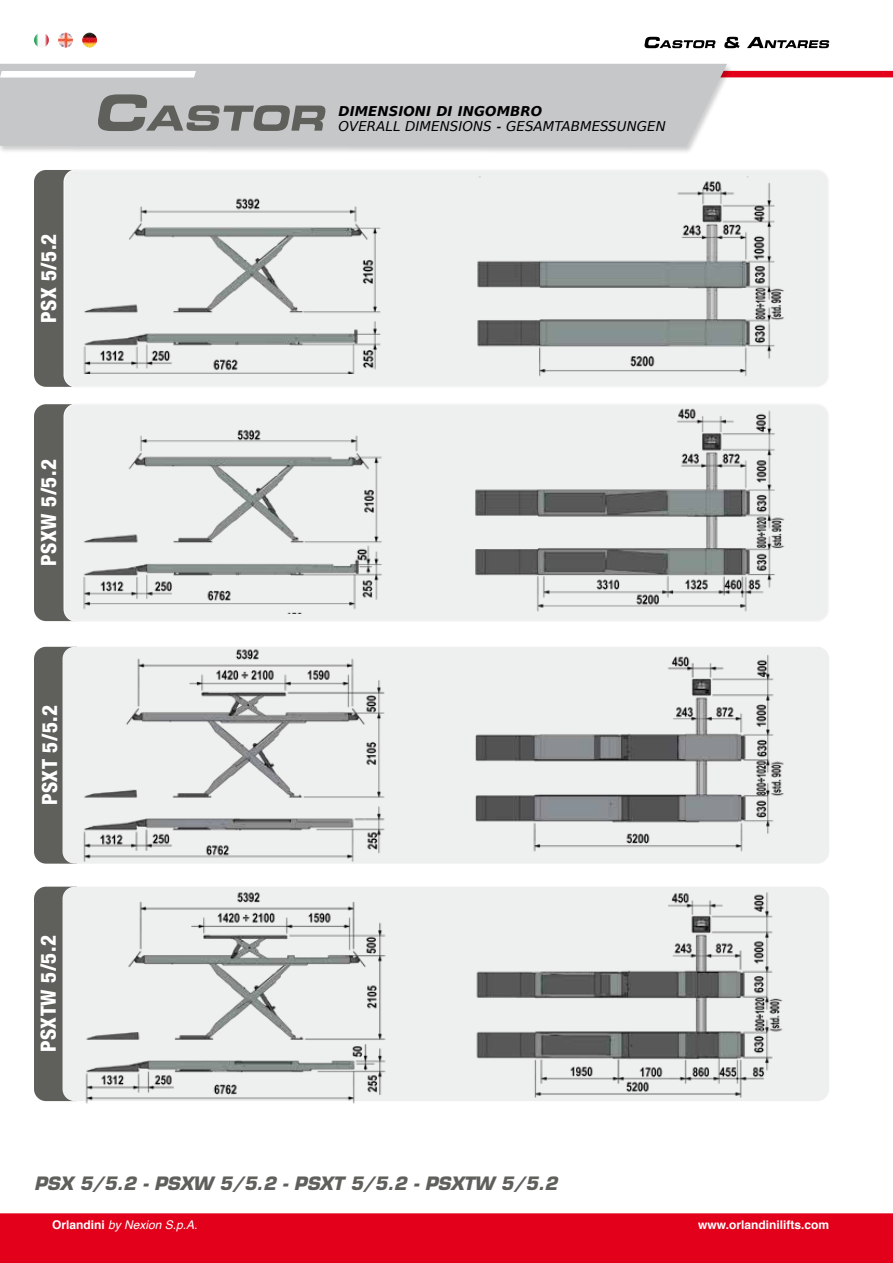
<style>
.page{position:relative;width:893px;height:1263px;background:#fff}
.page>*{position:absolute;margin:0;border:0;box-sizing:border-box;transform-origin:0 0}
.t1{font:800 condensed 21px "Helvetica Neue LT Std";letter-spacing:.02em;color:#fff}
.t2{font:italic 700 18px "Eurostile LT Std";color:#5f605c}
.t3{font:italic 13.5px "Bitstream Vera Sans";color:#000}
.t4{font:italic 700 13.5px "Bitstream Vera Sans";color:#000}
.t5{font:italic 12px "Helvetica";color:#fff}
.t6{font:700 12px "Helvetica";color:#fff}
.s1{font-weight:700;font-style:normal}
</style>
<div class="page">
<div style="left:0;top:1213px;width:893px;height:50px;background:#e2001a"></div>
<div style="left:0;top:63px;width:733px;height:92px;background:#000;opacity:.2"></div>
<div style="left:0;top:64px;width:727px;height:82px;background:#c6c7c8"></div>
<svg style="left:0;top:71px;width:893px;height:7px"></svg>
<div style="left:34px;top:887px;width:38px;height:214px;background:#5f605c"></div>
<div style="left:34px;top:647px;width:38px;height:217px;background:#5f605c"></div>
<div style="left:63px;top:647px;width:766px;height:217px;background:#eeefef;border-radius:12px"></div>
<div style="left:63px;top:887px;width:766px;height:214px;background:#eeefef;border-radius:12px"></div>
<img style="left:476px;top:892px;width:307px;height:205px">
<img style="left:85px;top:892px;width:301px;height:212px">
<img style="left:73px;top:646px;width:312px;height:215px">
<img style="left:475px;top:655px;width:309px;height:197px">
<div style="left:34px;top:170px;width:36px;height:217px;background:#5f605c"></div>
<div style="left:64px;top:170px;width:764px;height:217px;background:#eeefef;border-radius:12px"></div>
<div style="left:64px;top:169px;width:765px;height:219px;border:2px solid #f6f6f6;border-radius:12px"></div>
<img style="left:477px;top:176px;width:307px;height:201px">
<div style="left:34px;top:404px;width:36px;height:217px;background:#5f605c"></div>
<div style="left:64px;top:404px;width:764px;height:217px;background:#eeefef;border-radius:12px"></div>
<div style="left:64px;top:403px;width:765px;height:219px;border:2px solid #f6f6f6;border-radius:12px"></div>
<img style="left:83px;top:198px;width:298px;height:176px">
<img style="left:83px;top:429px;width:299px;height:184px">
<img style="left:475px;top:408px;width:310px;height:204px">
<svg style="left:96px;top:94px;width:230px;height:37px;background:#9a9b99"></svg>
<svg style="left:644px;top:37px;width:185px;height:11px"></svg>
<img style="left:34px;top:33px;width:15px;height:15px;border-radius:7px">
<img style="left:58px;top:33px;width:15px;height:15px">
<img style="left:82px;top:33px;width:15px;height:15px">
<p class="t1" style="left:36px;top:323px;width:91px;rotate:-90deg">PSX 5/5.2</p>
<p class="t1" style="left:36px;top:566px;width:108px;rotate:-90deg">PSXW 5/5.2</p>
<p class="t1" style="left:37px;top:805px;width:102px;rotate:-90deg">PSXT 5/5.2</p>
<p class="t1" style="left:35px;top:1052px;width:118px;rotate:-90deg">PSXTW 5/5.2</p>
<p class="t4" style="left:338px;top:104px;width:205px">DIMENSIONI DI INGOMBRO</p>
<p class="t3" style="left:338px;top:119px;width:329px">OVERALL DIMENSIONS - GESAMTABMESSUNGEN</p>
<p class="t2" style="left:34px;top:1172px;width:525px">PSX 5/5.2 - PSXW 5/5.2 - PSXT 5/5.2 - PSXTW 5/5.2</p>
<p class="t5" style="left:52px;top:1216px;width:147px"><span class="s1">Orlandini</span> by Nexion S.p.A.</p>
<p class="t6" style="left:698px;top:1215px;width:132px">www.orlandinilifts.com</p>
</div>
